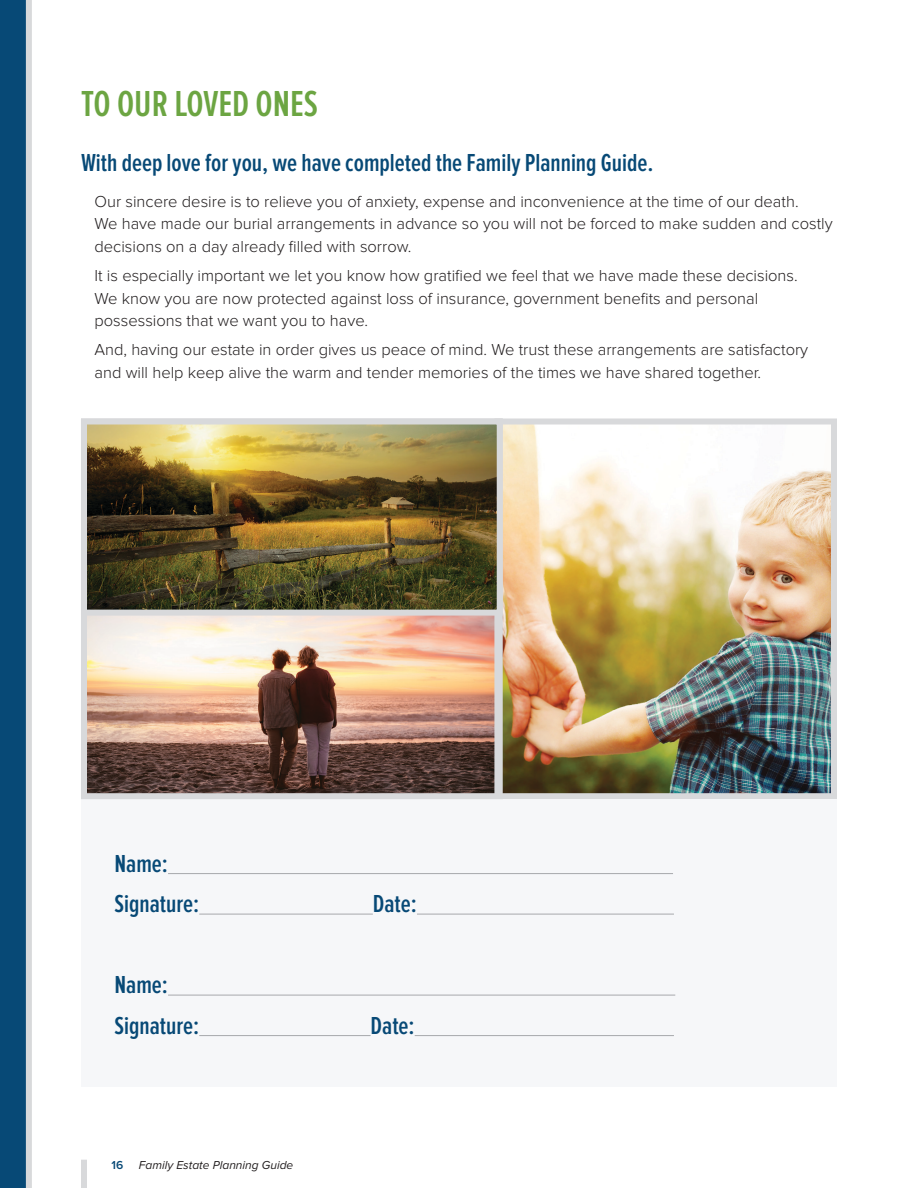
<style>
.page{position:relative;width:918px;height:1188px;background:#fff}
.page>*{position:absolute;margin:0;border:0;box-sizing:border-box;transform-origin:0 0}
.Headline{font:600 37.5px "Proxima Nova Ex Cn";color:#6ca542}
.Subhead{font:600 25.5px "Proxima Nova Ex Cn";color:#074976}
.Body_Copy{font:300 16.5px/22.5px "Proxima Nova";color:#231f20}
.Page_Number_Informat{font:italic 12px "Proxima Nova";color:#231f20}
.Page_Number_Informat-2{font:600 12px "Proxima Nova";color:#074976}
</style>
<div class="page">
<div style="left:81px;top:1160px;width:6px;height:28px;background:#d8d9db"></div>
<svg style="left:0;top:0;width:32px;height:1188px;background:#2f6489"></svg>
<img style="left:88px;top:616px;width:406px;height:176px">
<img style="left:503px;top:425px;width:327px;height:367px">
<div style="left:494px;top:418px;width:343px;height:381px;border:6px solid #d8d9db"></div>
<div style="left:81px;top:799px;width:756px;height:287px;background:#f6f7f9"></div>
<hr style="left:168px;top:873px;width:505px;height:1px;background:#a7a9ac">
<hr style="left:199px;top:914px;width:174px;height:1px;background:#a7a9ac">
<hr style="left:417px;top:914px;width:257px;height:1px;background:#a7a9ac">
<hr style="left:168px;top:995px;width:507px;height:1px;background:#a7a9ac">
<hr style="left:199px;top:1035px;width:172px;height:1px;background:#a7a9ac">
<hr style="left:415px;top:1035px;width:259px;height:1px;background:#a7a9ac">
<div style="left:81px;top:418px;width:422px;height:381px;border:6px solid #d8d9db"></div>
<img style="left:88px;top:425px;width:408px;height:184px">
<div style="left:81px;top:418px;width:422px;height:198px;border:6px solid #d8d9db"></div>
<p class="Headline" style="left:81px;top:83px;width:239px">TO OUR LOVED ONES</p>
<p class="Subhead" style="left:81px;top:148px;width:574px">With deep love for you, we have completed the Family Planning Guide.</p>
<p class="Body_Copy" style="left:94px;top:190px;width:740px">Our sincere desire is to relieve you of anxiety, expense and inconvenience at the time of our death.<br>We have made our burial arrangements in advance so you will not be forced to make sudden and costly decisions on a day already filled with sorrow.</p>
<p class="Body_Copy" style="left:94px;top:265px;width:705px">It is especially important we let you know how gratified we feel that we have made these decisions.<br>We know you are now protected against loss of insurance, government benefits and personal possessions that we want you to have.</p>
<p class="Body_Copy" style="left:94px;top:339px;width:715px">And, having our estate in order gives us peace of mind. We trust these arrangements are satisfactory and will help keep alive the warm and tender memories of the times we have shared together.</p>
<p class="Subhead" style="left:114px;top:849px;width:55px">Name:</p>
<p class="Subhead" style="left:114px;top:890px;width:86px">Signature:</p>
<p class="Subhead" style="left:373px;top:890px;width:46px">Date:</p>
<p class="Subhead" style="left:114px;top:971px;width:55px">Name:</p>
<p class="Subhead" style="left:114px;top:1011px;width:86px">Signature:</p>
<p class="Subhead" style="left:371px;top:1011px;width:46px">Date:</p>
<p class="Page_Number_Informat-2" style="left:112px;top:1158px;width:13px">16</p>
<p class="Page_Number_Informat" style="left:139px;top:1159px;width:156px">Family Estate Planning Guide</p>
</div>
